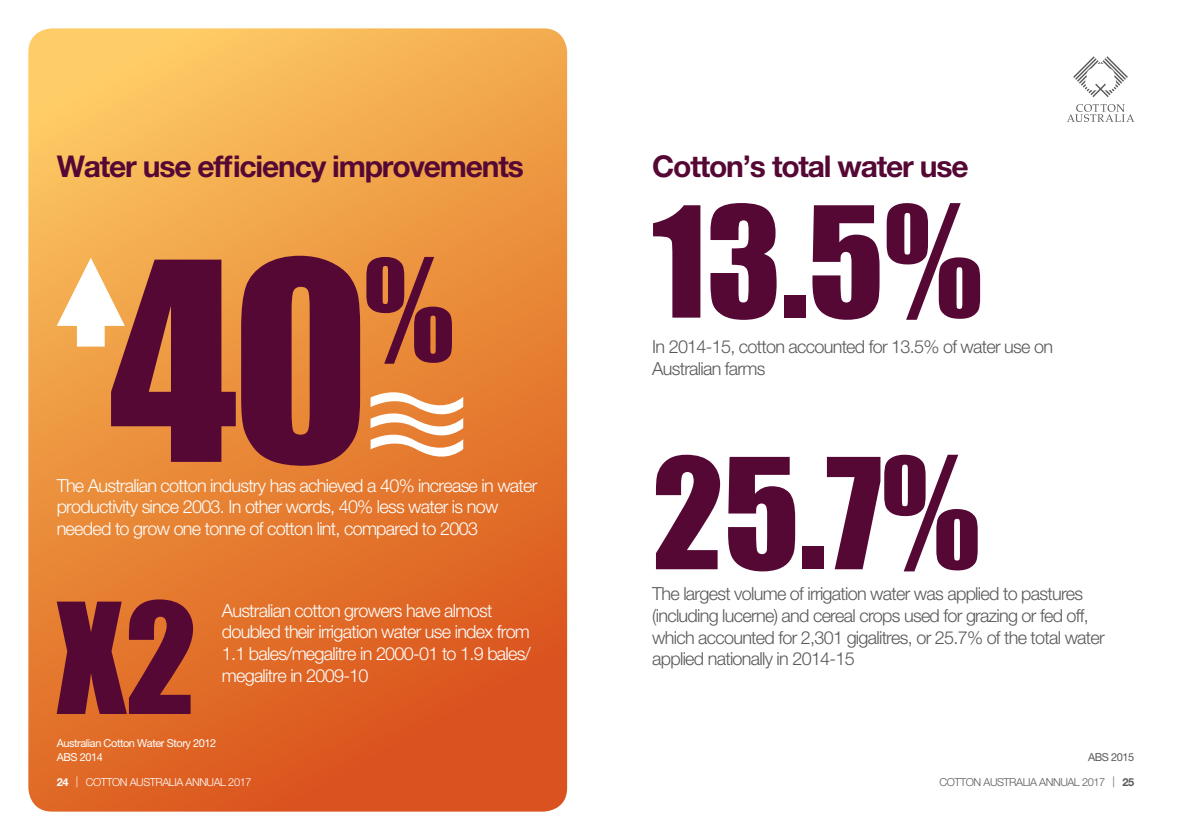
<style>
.page{position:relative;width:1191px;height:840px;background:#fff}
.page>*{position:absolute;margin:0;border:0;box-sizing:border-box;transform-origin:0 0}
.t1{font:255.6px "Impact";color:#560835}
.t2{font:142px "Impact";color:#560835}
.t3{font:700 30px "Helvetica Neue";letter-spacing:-.04em;color:#560835}
.t4{font:300 18px/21.6px "Helvetica Neue";letter-spacing:-.04em;color:#fff}
.t5{font:300 18px/21.6px "Helvetica Neue";letter-spacing:-.04em;color:#58595b}
.t6{font:11px/13.2px "Helvetica Neue";letter-spacing:-.04em;color:#fff}
.t7{font:300 11px "Helvetica Neue";letter-spacing:-.04em;color:#fff}
.t8{font:300 11px "Helvetica Neue";letter-spacing:-.04em;color:#58595b}
.t9{font:11px "Helvetica Neue";letter-spacing:-.04em;color:#58595b}
.s1{font-weight:700}
</style>
<div class="page">
<svg style="left:28px;top:28px;width:539px;height:783px;background:#e9893a"></svg>
<svg style="left:1073px;top:56px;width:55px;height:41px"></svg>
<svg style="left:1066px;top:104px;width:68px;height:18px"></svg>
<svg style="left:57px;top:257px;width:68px;height:89px"></svg>
<svg style="left:370px;top:390px;width:93px;height:69px"></svg>
<h3 class="t3" style="left:57px;top:147px;width:469px">Water use efficiency improvements</h3>
<h1 class="t1" style="left:110px;top:163px;width:346px">40<sup>%</sup></h1>
<p class="t4" style="left:57px;top:474px;width:482px">The Australian cotton industry has achieved a 40% increase in water productivity since 2003. In other words, 40% less water is now needed to grow one tonne of cotton lint, compared to 2003</p>
<h2 class="t2" style="left:57px;top:547px;width:141px">X2</h2>
<p class="t4" style="left:222px;top:599px;width:310px">Australian cotton growers have almost doubled their irrigation water use index from 1.1 bales/megalitre in 2000-01 to 1.9 bales/ megalitre in 2009-10</p>
<p class="t6" style="left:57px;top:736px;width:161px">Australian Cotton Water Story 2012<br>ABS 2014</p>
<h3 class="t3" style="left:652px;top:147px;width:318px">Cotton’s total water use</h3>
<h2 class="t2" style="left:652px;top:151px;width:332px">13.5%</h2>
<p class="t5" style="left:652px;top:335px;width:402px">In 2014-15, cotton accounted for 13.5% of water use on<br>Australian farms</p>
<h2 class="t2" style="left:652px;top:403px;width:329px">25.7%</h2>
<p class="t5" style="left:652px;top:582px;width:454px">The largest volume of irrigation water was applied to pastures (including lucerne) and cereal crops used for grazing or fed off, which accounted for 2,301 gigalitres, or 25.7% of the total water applied nationally in 2014-15</p>
<p class="t9" style="left:1088px;top:749px;width:48px">ABS 2015</p>
<p class="t7" style="left:57px;top:775px;width:196px"><span class="s1">24</span> | COTTON AUSTRALIA ANNUAL 2017</p>
<p class="t8" style="left:939px;top:775px;width:196px">COTTON AUSTRALIA ANNUAL 2017 | <span class="s1">25</span></p>
</div>
